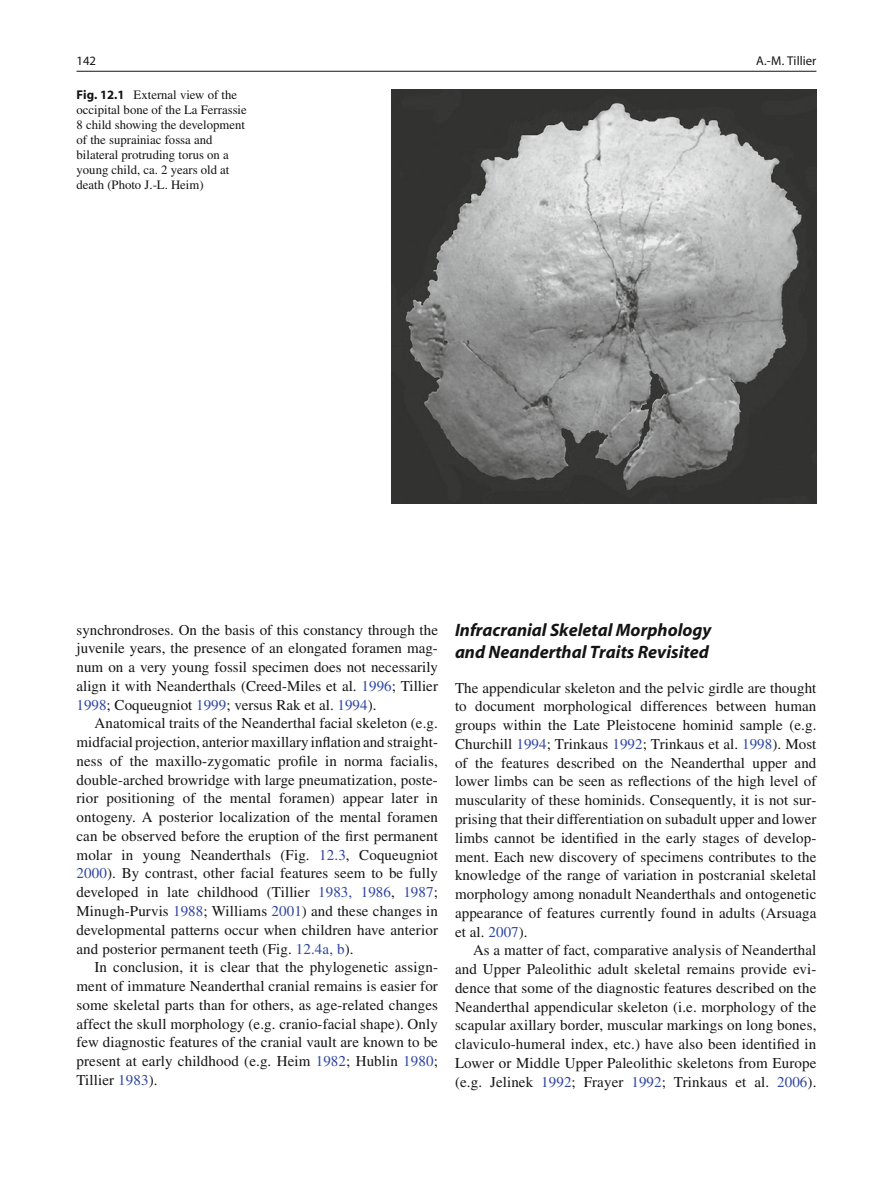
<style>
.page{position:relative;width:893px;height:1187px;background:#fff}
.page>*{position:absolute;margin:0;border:0;box-sizing:border-box;transform-origin:0 0}
.t1{font:italic 700 18px/21.8px "Myriad";color:#131413}
.t2{font:15px/18.8px "Times";letter-spacing:.01em;color:#131413;text-align:justify}
.t3{font:12.75px/15px "Times";color:#131413}
.t4{font:12.75px "Myriad";letter-spacing:.005em;color:#131413}
.s1{font-family:"Myriad";font-weight:700}
.s2{color:#2e45a1}
</style>
<div class="page">
<hr style="left:77px;top:71px;width:739px;height:1px;background:#131413">
<img style="left:391px;top:89px;width:425px;height:414px">
<p class="t4" style="left:77px;top:54px;width:21px">142</p>
<p class="t4" style="left:756px;top:54px;width:62px">A.-M. Tillier</p>
<p class="t3" style="left:77px;top:87px;width:172px"><span class="s1">Fig. 12.1</span> External view of the occipital bone of the La Ferrassie<br>8 child showing the development of the suprainiac fossa and bilateral protruding torus on a young child, ca. 2 years old at death (Photo J.-L. Heim)</p>
<p class="t2" style="left:77px;top:620px;width:363px">synchrondroses. On the basis of this constancy through the juvenile years, the presence of an elongated foramen mag&shy;num on a very young fossil specimen does not necessarily align it with Neanderthals (Creed-Miles et al. <span class="s2">1996</span>; Tillier <span class="s2">1998</span>; Coqueugniot <span class="s2">1999</span>; versus Rak et al. <span class="s2">1994</span>).</p>
<p class="t2" style="left:77px;top:714px;width:363px;text-indent:18px">Anatomical traits of the Neanderthal facial skeleton (e.g. midfacial projection, anterior maxillary inflation and straight&shy;ness of the maxillo-zygomatic profile in norma facialis, double-arched browridge with large pneumatization, poste&shy;rior positioning of the mental foramen) appear later in ontogeny. A posterior localization of the mental foramen can be observed before the eruption of the first permanent molar in young Neanderthals (Fig. <span class="s2">12.3</span>, Coqueugniot <span class="s2">2000</span>). By contrast, other facial features seem to be fully developed in late childhood (Tillier <span class="s2">1983, 1986</span>, <span class="s2">1987</span>; Minugh-Purvis <span class="s2">1988</span>; Williams <span class="s2">2001</span>) and these changes in developmental patterns occur when children have anterior and posterior permanent teeth (Fig. <span class="s2">12.4a, b</span>).</p>
<p class="t2" style="left:77px;top:957px;width:363px;text-indent:18px">In conclusion, it is clear that the phylogenetic assign&shy;ment of immature Neanderthal cranial remains is easier for some skeletal parts than for others, as age-related changes affect the skull morphology (e.g. cranio-facial shape). Only few diagnostic features of the cranial vault are known to be present at early childhood (e.g. Heim <span class="s2">1982</span>; Hublin <span class="s2">1980</span>; Tillier <span class="s2">1983</span>).</p>
<p class="t1" style="left:455px;top:620px;width:258px">Infracranial Skeletal Morphology and Neanderthal Traits Revisited</p>
<p class="t2" style="left:455px;top:678px;width:363px">The appendicular skeleton and the pelvic girdle are thought to document morphological differences between human groups within the Late Pleistocene hominid sample (e.g.<br>Churchill <span class="s2">1994</span>; Trinkaus <span class="s2">1992</span>; Trinkaus et al. <span class="s2">1998</span>). Most of the features described on the Neanderthal upper and lower limbs can be seen as reflections of the high level of muscularity of these hominids. Consequently, it is not sur&shy;prising that their differentiation on subadult upper and lower limbs cannot be identified in the early stages of develop&shy;ment. Each new discovery of specimens contributes to the knowledge of the range of variation in postcranial skeletal morphology among nonadult Neanderthals and ontogenetic appearance of features currently found in adults (Arsuaga et al. <span class="s2">2007</span>).</p>
<p class="t2" style="left:455px;top:940px;width:363px;text-indent:18px">As a matter of fact, comparative analysis of Neanderthal and Upper Paleolithic adult skeletal remains provide evi&shy;dence that some of the diagnostic features described on the Neanderthal appendicular skeleton (i.e. morphology of the scapular axillary border, muscular markings on long bones, claviculo-humeral index, etc.) have also been identified in Lower or Middle Upper Paleolithic skeletons from Europe (e.g. Jelinek <span class="s2">1992</span>; Frayer <span class="s2">1992</span>; Trinkaus et al. <span class="s2">2006</span>).</p>
</div>
